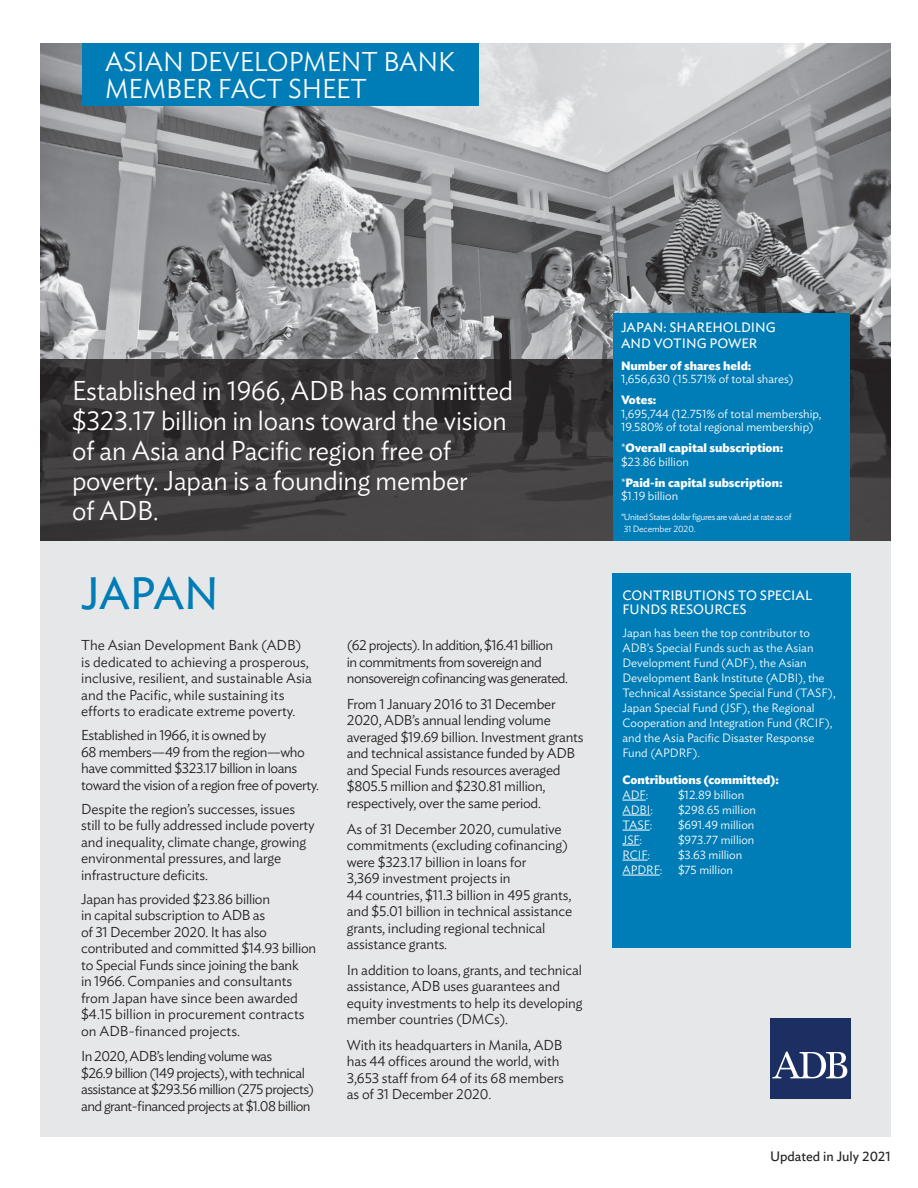
<style>
.page{position:relative;width:918px;height:1188px;background:#fff}
.page>*{position:absolute;margin:0;border:0;box-sizing:border-box;transform-origin:0 0}
.t1{font:45px "Ideal Sans";letter-spacing:-.01em;color:#007cb6}
.t2{font:300 27px/30px "Ideal Sans";letter-spacing:-.005em;color:#fff}
.t3{font:300 14.25px/16.5px "Ideal Sans";letter-spacing:-.015em;color:#231f20}
.t4{font:300 14.25px/16.5px "Ideal Sans";letter-spacing:-.04em;color:#231f20}
.t5{font:13.5px/16.2px "Ideal Sans";color:#fff}
.t6{font:13.5px "Ideal Sans";color:#231f20}
.t7{font:300 12px/15px "Ideal Sans";color:#fff}
.t8{font:700 12px/13.5px "Ideal Sans";color:#fff}
.t9{font:300 9px/12px "Ideal Sans";letter-spacing:-.04em;color:#fff}
.s1{font-weight:300}
</style>
<div class="page">
<div style="left:40px;top:44px;width:851px;height:1093px;background:#e6e7e9"></div>
<img style="left:40px;top:43px;width:850px;height:316px">
<div style="left:82px;top:44px;width:396px;height:62px;background:#007cb6"></div>
<svg style="left:40px;top:359px;width:851px;height:182px;background:#3d3a3b"></svg>
<div style="left:613px;top:313px;width:237px;height:228px;background:#007cb6"></div>
<div style="left:612px;top:573px;width:238px;height:375px;background:#007cb6"></div>
<svg style="left:622px;top:800px;width:24px;height:1px"></svg>
<svg style="left:622px;top:815px;width:29px;height:1px"></svg>
<svg style="left:622px;top:830px;width:28px;height:1px"></svg>
<svg style="left:622px;top:845px;width:18px;height:1px"></svg>
<svg style="left:622px;top:860px;width:26px;height:1px"></svg>
<hr style="left:622px;top:875px;width:38px;height:1px;background:#fff">
<div style="left:770px;top:1018px;width:81px;height:81px;background:#1b2f62"></div>
<svg style="left:772px;top:1052px;width:75px;height:26px"></svg>
<h2 class="t2" style="left:105px;top:46px;width:351px;line-height:27px">ASIAN DEVELOPMENT BANK<br>MEMBER FACT SHEET</h2>
<h2 class="t2" style="left:72px;top:374px;width:443px">Established in 1966, ADB has committed $323.17 billion in loans toward the vision of an Asia and Pacific region free of poverty. Japan is a founding member<br>of ADB.</h2>
<h1 class="t1" style="left:81px;top:560px;width:139px">JAPAN</h1>
<p class="t3" style="left:81px;top:636px;width:232px">The Asian Development Bank (ADB) is dedicated to achieving a prosperous, inclusive, resilient, and sustainable Asia and the Pacific, while sustaining its efforts to eradicate extreme poverty.</p>
<p class="t3" style="left:81px;top:726px;width:239px">Established in 1966, it is owned by<br>68 members—49 from the region—who have committed $323.17 billion in loans toward the vision of a region free of poverty.</p>
<p class="t3" style="left:81px;top:799px;width:235px">Despite the region’s successes, issues still to be fully addressed include poverty and inequality, climate change, growing environmental pressures, and large infrastructure deficits.</p>
<p class="t3" style="left:81px;top:889px;width:237px">Japan has provided $23.86 billion<br>in capital subscription to ADB as<br>of 31 December 2020. It has also contributed and committed $14.93 billion to Special Funds since joining the bank<br>in 1966. Companies and consultants from Japan have since been awarded $4.15 billion in procurement contracts on ADB-financed projects.</p>
<p class="t4" style="left:81px;top:1047px;width:235px">In 2020, ADB’s lending volume was<br>$26.9 billion (149 projects), with technical assistance at $293.56 million (275 projects) and grant-financed projects at $1.08 billion</p>
<p class="t4" style="left:347px;top:636px;width:223px">(62 projects). In addition, $16.41 billion<br>in commitments from sovereign and nonsovereign cofinancing was generated.</p>
<p class="t3" style="left:347px;top:694px;width:238px">From 1 January 2016 to 31 December 2020, ADB’s annual lending volume averaged $19.69 billion. Investment grants and technical assistance funded by ADB and Special Funds resources averaged $805.5 million and $230.81 million, respectively, over the same period.</p>
<p class="t3" style="left:347px;top:819px;width:227px">As of 31 December 2020, cumulative commitments (excluding cofinancing) were $323.17 billion in loans for<br>3,369 investment projects in<br>44 countries, $11.3 billion in 495 grants, and $5.01 billion in technical assistance grants, including regional technical assistance grants.</p>
<p class="t3" style="left:347px;top:960px;width:237px">In addition to loans, grants, and technical assistance, ADB uses guarantees and equity investments to help its developing member countries (DMCs).</p>
<p class="t3" style="left:347px;top:1035px;width:219px">With its headquarters in Manila, ADB has 44 offices around the world, with<br>3,653 staff from 64 of its 68 members as of 31 December 2020.</p>
<p class="t5" style="left:621px;top:318px;width:156px">JAPAN: SHAREHOLDING<br>AN D VOTING POWER</p>
<p class="t8" style="left:621px;top:358px;width:132px">Number of shares held:</p>
<p class="t7" style="left:621px;top:370px;width:174px">1,656,630 (15.571% of total shares)</p>
<p class="t8" style="left:621px;top:392px;width:37px">Votes:</p>
<p class="t7" style="left:621px;top:406px;width:202px;line-height:13.5px">1,695,744 (12.751% of total membership,<br>19.580% of total regional membership)</p>
<p class="t8" style="left:621px;top:440px;width:164px"><span class="s1">*</span>Overall capital subscription: <span class="s1">$23.86 billion</span></p>
<p class="t8" style="left:621px;top:475px;width:163px"><span class="s1">*</span>Paid-in capital subscription: <span class="s1">$1.19 billion</span></p>
<p class="t9" style="left:624px;top:510px;width:169px;text-indent:-3px">*United States dollar figures are valued at rate as of<br>31 December 2020.</p>
<p class="t5" style="left:622px;top:588px;width:191px;line-height:13.5px">CONTRIBUTIONS TO SPECIAL<br>FUN DS RESOURCES</p>
<p class="t7" style="left:622px;top:624px;width:215px">Japan has been the top contributor to ADB’s Special Funds such as the Asian Development Fund (ADF), the Asian Development Bank Institute (ADBI), the Technical Assistance Special Fund (TASF), Japan Special Fund (JSF), the Regional Cooperation and Integration Fund (RCIF), and the Asia Pacific Disaster Response Fund (APDRF).</p>
<p class="t8" style="left:622px;top:772px;width:158px">Contributions (committed):</p>
<p class="t7" style="left:622px;top:786px;width:27px">ADF:</p>
<p class="t7" style="left:678px;top:786px;width:68px">$12.89 billion</p>
<p class="t7" style="left:622px;top:801px;width:32px">ADBI:</p>
<p class="t7" style="left:678px;top:801px;width:80px">$298.65 million</p>
<p class="t7" style="left:622px;top:816px;width:31px">TASF:</p>
<p class="t7" style="left:678px;top:816px;width:78px">$691.49 million</p>
<p class="t7" style="left:622px;top:831px;width:21px">JSF:</p>
<p class="t7" style="left:678px;top:831px;width:78px">$973.77 million</p>
<p class="t7" style="left:622px;top:846px;width:29px">RCIF:</p>
<p class="t7" style="left:678px;top:846px;width:66px">$3.63 million</p>
<p class="t7" style="left:622px;top:861px;width:41px">APDRF:</p>
<p class="t7" style="left:678px;top:861px;width:57px">$75 million</p>
<p class="t6" style="left:770px;top:1146px;width:122px">U PDATED IN JULY 2021</p>
</div>
